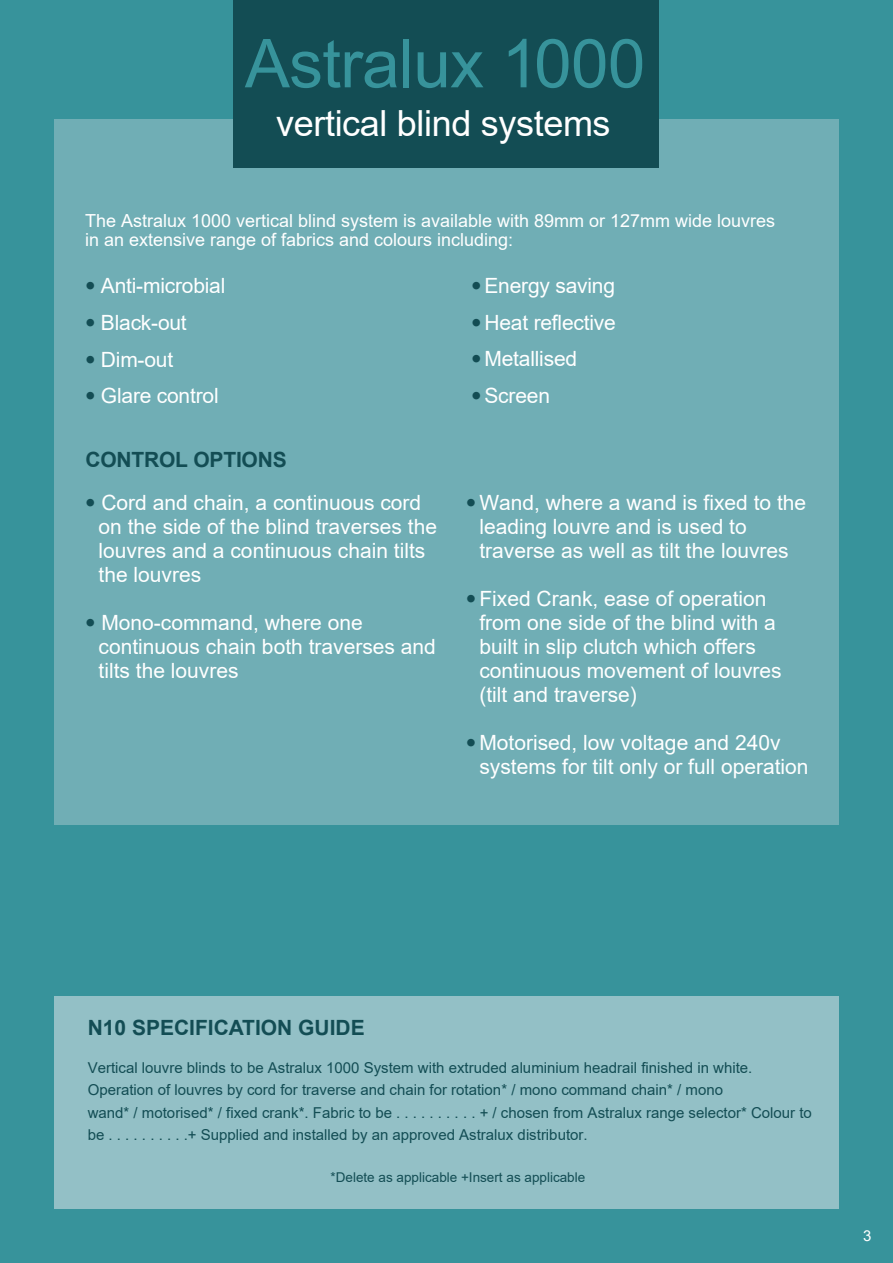
<style>
.page{position:relative;width:893px;height:1263px;background:#37939b}
.page>*{position:absolute;margin:0;border:0;box-sizing:border-box;transform-origin:0 0}
.t1{font:67.5px "Arial";letter-spacing:-.01em;color:#37939b}
.t2{font:36px "Arial";letter-spacing:-.01em;color:#fff}
.t3{font:21px/24px "Arial";color:#fff}
.t4{font:700 21px "Arial";color:#134d54}
.t5{font:18px/19.5px "Arial";color:#fff}
.t6{font:15px/22.5px "Arial";color:#134d54}
.t7{font:15px "Arial";color:#fff}
.t8{font:13.5px "Arial";color:#134d54}
.s1{font-family:"Helvetica Neue";color:#134d54}
</style>
<div class="page">
<div style="left:54px;top:996px;width:785px;height:213px;background:#93c0c6"></div>
<div style="left:54px;top:119px;width:785px;height:705px;background:#70aeb5"></div>
<div style="left:233px;top:0;width:425px;height:167px;background:#134d54"></div>
<h1 class="t1" style="left:245px;top:17px;width:402px">Astralux 1000</h1>
<h2 class="t2" style="left:276px;top:99px;width:336px">vertical blind systems</h2>
<p class="t5" style="left:85px;top:211px;width:692px">The Astralux 1000 vertical blind system is available with 89mm or 127mm wide louvres in an extensive range of fabrics and colours including:</p>
<p class="t3" style="left:85px;top:273px;width:142px"><span class="s1">•</span> Anti-microbial</p>
<p class="t3" style="left:85px;top:310px;width:103px"><span class="s1">•</span> Black-out</p>
<p class="t3" style="left:85px;top:347px;width:90px"><span class="s1">•</span> Dim-out</p>
<p class="t3" style="left:85px;top:384px;width:135px"><span class="s1">•</span> Glare control</p>
<p class="t4" style="left:85px;top:445px;width:203px">CONTROL OPTIONS</p>
<p class="t3" style="left:99px;top:490px;width:340px;text-indent:-14px"><span class="s1">•</span> Cord and chain, a continuous cord on the side of the blind traverses the louvres and a continuous chain tilts the louvres</p>
<p class="t3" style="left:99px;top:610px;width:339px;text-indent:-14px"><span class="s1">•</span> Mono-command, where one continuous chain both traverses and tilts the louvres</p>
<p class="t3" style="left:471px;top:273px;width:146px"><span class="s1">•</span>Energy saving</p>
<p class="t3" style="left:471px;top:310px;width:146px"><span class="s1">•</span>Heat reflective</p>
<p class="t3" style="left:471px;top:347px;width:108px"><span class="s1">•</span> Metallised</p>
<p class="t3" style="left:471px;top:384px;width:80px"><span class="s1">•</span>Screen</p>
<p class="t3" style="left:479px;top:490px;width:328px;text-indent:-13px"><span class="s1">•</span>Wand, where a wand is fixed to the leading louvre and is used to traverse as well as tilt the louvres</p>
<p class="t3" style="left:479px;top:586px;width:304px;text-indent:-13px"><span class="s1">•</span>Fixed Crank, ease of operation from one side of the blind with a built in slip clutch which offers continuous movement of louvres (tilt and traverse)</p>
<p class="t3" style="left:479px;top:730px;width:331px;text-indent:-13px"><span class="s1">•</span> Motorised, low voltage and 240v systems for tilt only or full operation</p>
<p class="t4" style="left:88px;top:1013px;width:278px">N10 SPECIFICATION GUIDE</p>
<p class="t6" style="left:88px;top:1056px;width:726px">Vertical louvre blinds to be Astralux 1000 System with extruded aluminium headrail finished in white.<br>Operation of louvres by cord for traverse and chain for rotation* / mono command chain* / mono<br>wand* / motorised* / fixed crank*. Fabric to be . . . . . . . . . . + / chosen from Astralux range selector* Colour to be . . . . . . . . . .+ Supplied and installed by an approved Astralux distributor.</p>
<p class="t8" style="left:330px;top:1167px;width:256px">*Delete as applicable +Insert as applicable</p>
<p class="t7" style="left:863px;top:1225px;width:10px">3</p>
</div>
